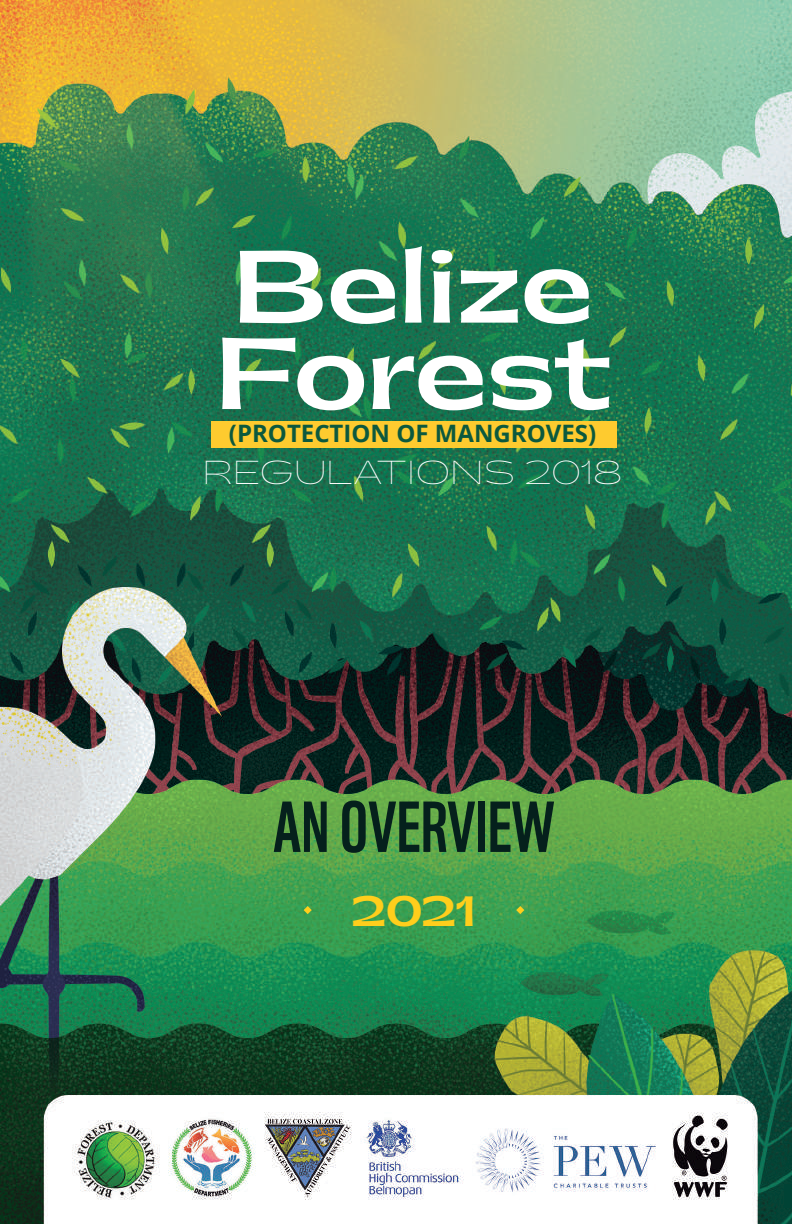
<style>
.page{position:relative;width:792px;height:1224px;background:#fff}
.page>*{position:absolute;margin:0;border:0;box-sizing:border-box;transform-origin:0 0}
.t1{font:700 96px/86.4px "Gatwick";color:#fff}
.t2{font:70px "WWF";color:#05201c}
.t3{font:700 40px "Gatwick";color:#ffce1c}
.t4{font:200 32px "Gatwick";color:#fff}
.t5{font:700 24px "Open Sans";color:#0c593e}
</style>
<div class="page">
<img style="left:0;top:0;width:792px;height:1224px">
<div style="left:211px;top:421px;width:406px;height:27px;background:#fecb2f"></div>
<svg style="left:516px;top:906px;width:8px;height:8px"></svg>
<svg style="left:304px;top:906px;width:8px;height:8px"></svg>
<h1 class="t1" style="left:214px;top:246px;width:399px">Belize<br>Forest</h1>
<p class="t5" style="left:229px;top:416px;width:369px">(PROTECTION OF MANGROVES)</p>
<h3 class="t4" style="left:203px;top:451px;width:421px">REGULATIONS 2018</h3>
<h2 class="t2" style="left:273px;top:772px;width:284px">AN OVERVIEW</h2>
<h3 class="t3" style="left:352px;top:883px;width:126px">2021</h3>
</div>
